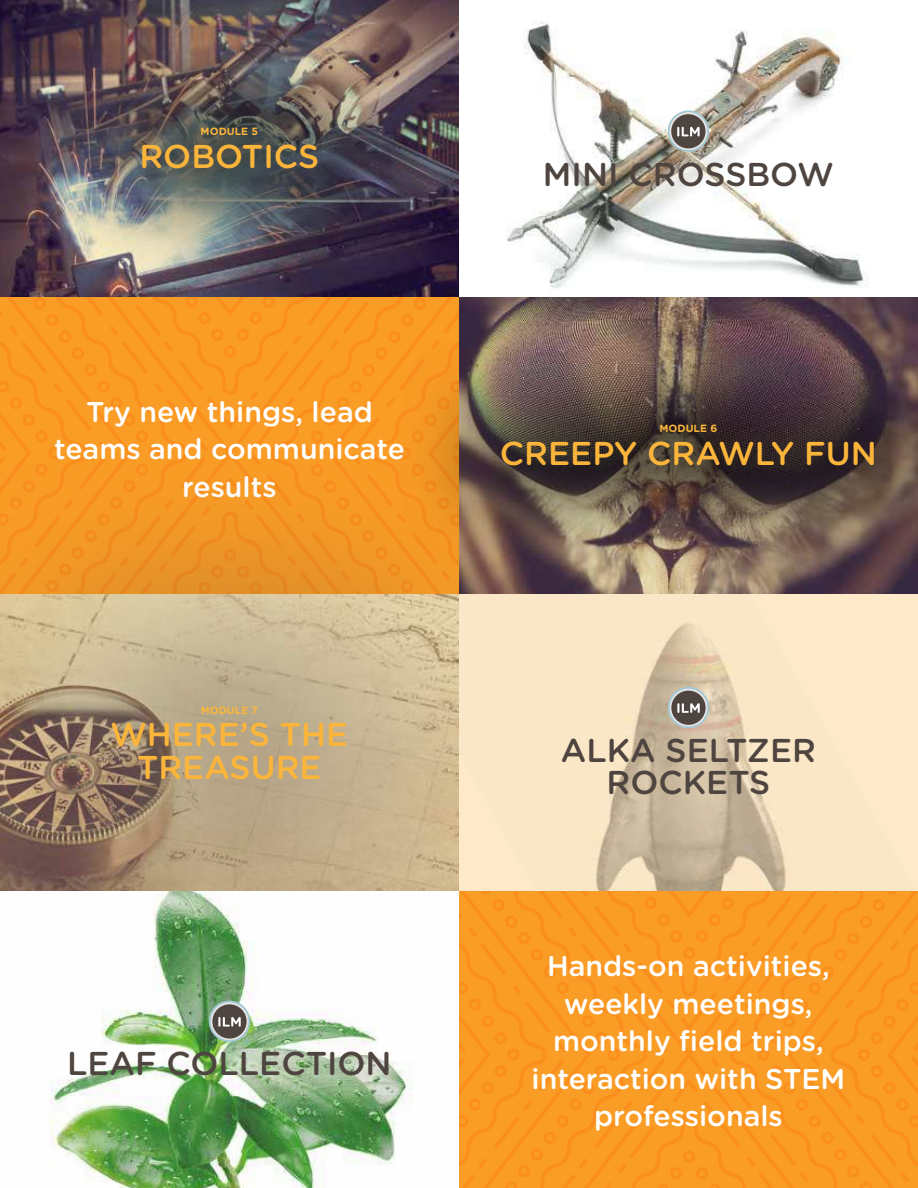
<style>
.page{position:relative;width:918px;height:1188px;background:#fff}
.page>*{position:absolute;margin:0;border:0;box-sizing:border-box;transform-origin:0 0}
.t1{font:500 33px/32.7px "Gotham Rounded";color:#4f4540;text-align:center}
.t2{font:500 33px/32.7px "Gotham Rounded";color:#fcb53b;text-align:center}
.t3{font:500 28.5px/37.5px "Gotham Rounded";color:#fff;text-align:center}
.t4{font:700 10.5px "Gotham Rounded";color:#fcb53b}
</style>
<div class="page">
<div style="left:0;top:289px;width:466px;height:311px;background:linear-gradient(to right,#fa9a24,#fa9a24)"></div>
<img style="left:459px;top:21px;width:410px;height:276px">
<img style="left:459px;top:297px;width:459px;height:297px">
<div style="left:0;top:441px;width:606px;height:608px;background:#4e413f;opacity:.66"></div>
<img style="left:0;top:0;width:459px;height:297px">
<svg style="left:397px;top:316px;width:521px;height:260px;background:#745845"></svg>
<img style="left:35px;top:19px;width:388px;height:260px">
<img style="left:459px;top:594px;width:457px;height:297px">
<div style="left:459px;top:891px;width:459px;height:297px;background:linear-gradient(to right,#fa9a24,#fa9a24)"></div>
<img style="left:0;top:891px;width:459px;height:297px">
<svg style="left:668px;top:111px;width:41px;height:41px;background:#898884"></svg>
<svg style="left:668px;top:687px;width:41px;height:41px;background:#918d87"></svg>
<svg style="left:209px;top:1001px;width:41px;height:41px;background:#828a80"></svg>
<p class="t4" style="left:201px;top:124px;width:59px">MODULE 5</p>
<p class="t2" style="left:139px;top:139px;width:181px">ROBOTICS</p>
<p class="t3" style="left:54px;top:392px;width:352px">Try new things, lead teams and communicate results</p>
<p class="t4" style="left:201px;top:702px;width:59px">MODULE 7</p>
<p class="t2" style="left:110px;top:717px;width:239px">WHERE’S THE<br>TREASURE</p>
<p class="t1" style="left:67px;top:1046px;width:326px">LEAF COLLECTION</p>
<p class="t1" style="left:543px;top:157px;width:292px">MINI CROSSBOW</p>
<p class="t4" style="left:659px;top:421px;width:59px">MODULE 6</p>
<p class="t2" style="left:500px;top:436px;width:378px">CREEPY CRAWLY FUN</p>
<p class="t1" style="left:561px;top:732px;width:257px">ALKA SELTZER<br>ROCKETS</p>
<p class="t3" style="left:532px;top:946px;width:315px">Hands-on activities, weekly meetings, monthly field trips, interaction with STEM professionals</p>
</div>
